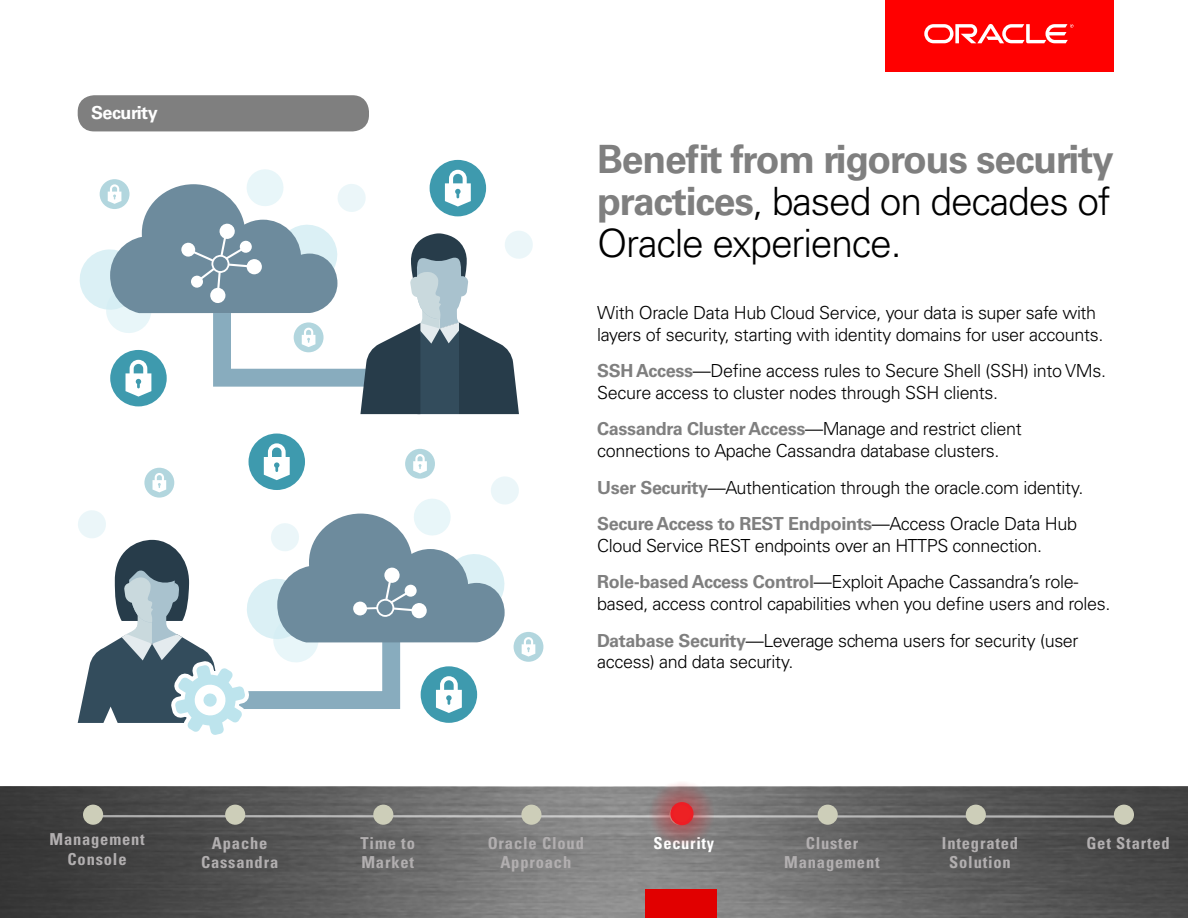
<style>
.page{position:relative;width:1188px;height:918px;background:#fff}
.page>*{position:absolute;margin:0;border:0;box-sizing:border-box;transform-origin:0 0}
.t1{font:700 39px/42px "Univers LT Std";letter-spacing:-.03em;color:#7f7f7f;text-align:justify}
.t2{font:300 18px/21.6px "Univers LT Std";letter-spacing:-.02em;color:#000}
.t3{font:700 18px "Univers LT Std";letter-spacing:-.03em;color:#fff}
.t4{font:700 condensed 16.5px/19.5px "Univers LT Std";letter-spacing:.05em;color:#b2afb0;text-align:center}
.t5{font:700 condensed 16.5px "Univers LT Std";letter-spacing:.04em;color:#fff}
.s1{font-weight:300;color:#000}
.s2{font-weight:700;color:#7f7f7f}
</style>
<div class="page">
<div style="left:78px;top:95px;width:291px;height:36px;background:#7f7f7f;border-radius:16px"></div>
<div style="left:885px;top:0;width:229px;height:71px;background:#f00"></div>
<svg style="left:924px;top:24px;width:149px;height:19px"></svg>
<svg style="left:0;top:787px;width:1188px;height:131px;background:#606060"></svg>
<hr style="left:87px;top:815px;width:1037px;height:3px;background:#fff">
<div style="left:83px;top:805px;width:20px;height:20px;background:#cdceb9;border-radius:50%"></div>
<div style="left:225px;top:805px;width:20px;height:20px;background:#cdceb9;border-radius:50%"></div>
<div style="left:373px;top:805px;width:20px;height:20px;background:#cdceb9;border-radius:50%"></div>
<div style="left:521px;top:805px;width:21px;height:20px;background:#cdceb9;border-radius:50%"></div>
<div style="left:818px;top:805px;width:20px;height:20px;background:#cdceb9;border-radius:50%"></div>
<div style="left:966px;top:805px;width:20px;height:20px;background:#cdceb9;border-radius:50%"></div>
<div style="left:1114px;top:805px;width:20px;height:20px;background:#cdceb9;border-radius:50%"></div>
<div style="left:648px;top:780px;width:66px;height:66px;background:#d2232a;opacity:.75"></div>
<div style="left:672px;top:804px;width:20px;height:20px;background:#ed2124;border-radius:50%"></div>
<div style="left:670px;top:802px;width:24px;height:23px;border:3px solid #ed1d24;border-radius:50%"></div>
<div style="left:645px;top:889px;width:72px;height:29px;background:#e10000"></div>
<div style="left:249px;top:434px;width:56px;height:56px;background:#3e9aae;border-radius:50%"></div>
<div style="left:430px;top:160px;width:56px;height:56px;background:#3e9aae;border-radius:50%"></div>
<svg style="left:80px;top:169px;width:453px;height:245px"></svg>
<svg style="left:514px;top:632px;width:29px;height:30px"></svg>
<svg style="left:78px;top:443px;width:457px;height:292px"></svg>
<p class="t3" style="left:91px;top:102px;width:68px">Security</p>
<h1 class="t1" style="left:597px;top:139px;width:518px">Benefit from rigorous security practices<span class="s1">, based on decades of Oracle experience.</span></h1>
<p class="t2" style="left:597px;top:302px;width:508px">With Oracle Data Hub Cloud Service, your data is super safe with layers of security, starting with identity domains for user accounts.</p>
<p class="t2" style="left:597px;top:360px;width:510px"><span class="s2">SSH Access</span>—Define access rules to Secure Shell (SSH) into VMs.<br>Secure access to cluster nodes through SSH clients.</p>
<p class="t2" style="left:597px;top:418px;width:426px"><span class="s2">Cassandra Cluster Access</span>—Manage and restrict client connections to Apache Cassandra database clusters.</p>
<p class="t2" style="left:597px;top:469px;width:488px;line-height:36.6px"><span class="s2">User Security</span>—Authentication through the oracle.com identity.<br><span class="s2">Secure Access to REST Endpoints</span>—Access Oracle Data Hub</p>
<p class="t2" style="left:597px;top:527px;width:483px;line-height:36.6px">Cloud Service REST endpoints over an HTTPS connection.<br><span class="s2">Role-based Access Control</span>—Exploit Apache Cassandra’s role-</p>
<p class="t2" style="left:597px;top:585px;width:515px;line-height:36.6px">based, access control capabilities when you define users and roles.<br><span class="s2">Database Security</span>—Leverage schema users for security (user</p>
<p class="t2" style="left:597px;top:651px;width:198px">access) and data security.</p>
<p class="t4" style="left:49px;top:830px;width:97px">Management<br>Console</p>
<p class="t4" style="left:201px;top:833px;width:79px">Apache<br>Cassandra</p>
<p class="t4" style="left:361px;top:833px;width:56px;text-align:left">Time to<br>Market</p>
<p class="t4" style="left:488px;top:833px;width:98px">Oracle Cloud<br>Approach</p>
<p class="t5" style="left:654px;top:833px;width:62px">Security</p>
<p class="t4" style="left:784px;top:833px;width:97px">Cluster<br>Management</p>
<p class="t4" style="left:942px;top:833px;width:78px">Integrated<br>Solution</p>
<p class="t4" style="left:1086px;top:833px;width:85px">Get Started</p>
</div>
